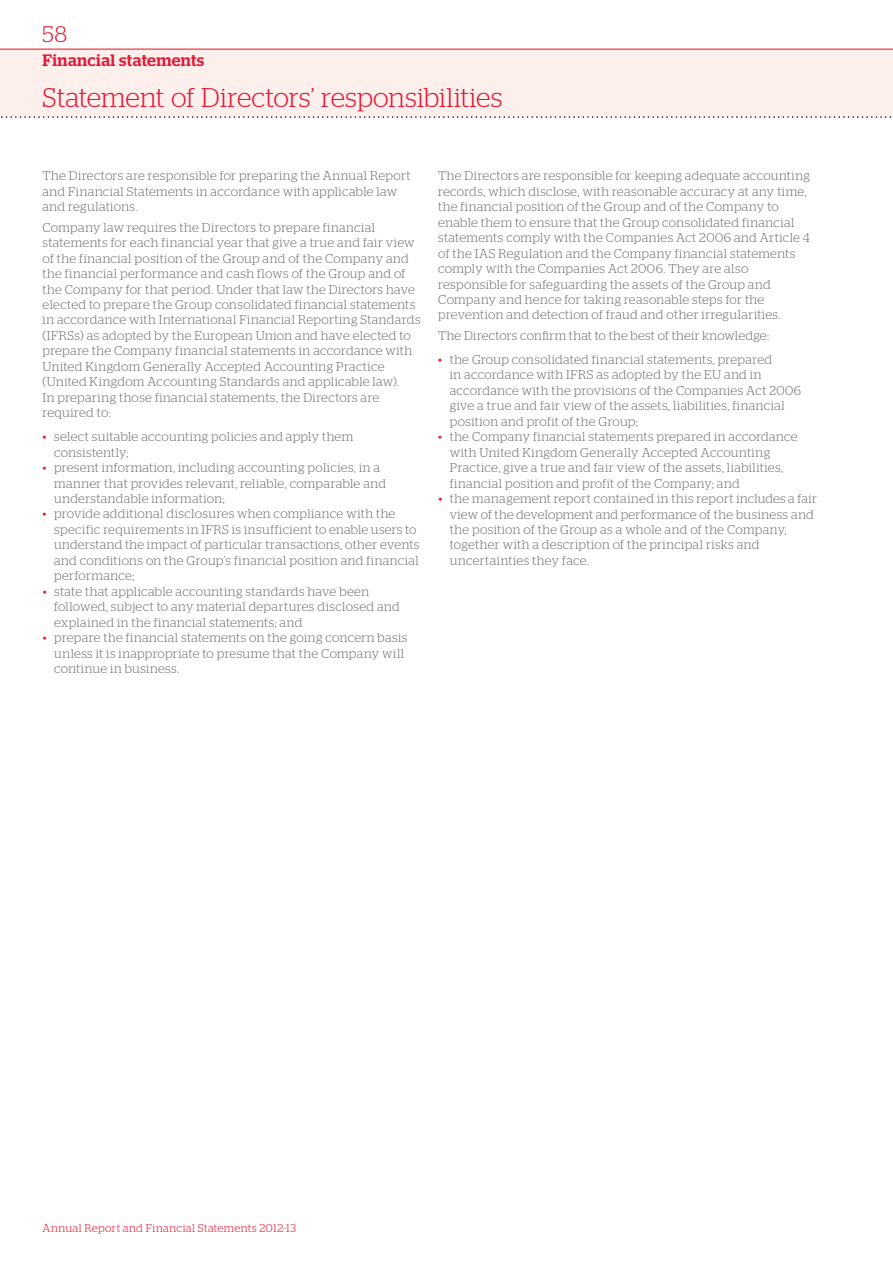
<style>
.page{position:relative;width:893px;height:1263px;background:#fff}
.page>*{position:absolute;margin:0;border:0;box-sizing:border-box;transform-origin:0 0}
.t1{font:300 27px "Stag";letter-spacing:.005em;color:#e31836}
.t2{font:300 22.5px "Stag";color:#e31836}
.t3{font:500 16.5px "Stag";letter-spacing:.025em;color:#e31836}
.t4{font:300 12.75px/15.5px "Stag";letter-spacing:.025em;color:#717375}
.t5{font:300 11.25px "Stag";letter-spacing:.035em;color:#e31836}
.s1{color:#e31836}
</style>
<div class="page">
<div style="left:0;top:49px;width:893px;height:68px;background:#fdf0ec"></div>
<svg style="left:1px;top:116px;width:891px;height:2px"></svg>
<hr style="left:0;top:49px;width:893px;height:1px;background:#e31836">
<h2 class="t2" style="left:43px;top:25px;width:26px">58</h2>
<p class="t3" style="left:43px;top:54px;width:163px">Financial statements</p>
<h1 class="t1" style="left:43px;top:88px;width:461px">Statement of Directors’ responsibilities</h1>
<p class="t3" style="left:43px;top:54px;width:77px">Overview</p>
<h1 class="t1" style="left:43px;top:88px;width:120px">Overvi w</h1>
<p class="t4" style="left:43px;top:169px;width:369px">The Directors are responsible for preparing the Annual Report and Financial Statements in accordance with applicable law and regulations.</p>
<p class="t4" style="left:43px;top:221px;width:380px">Company law requires the Directors to prepare financial statements for each financial year that give a true and fair view of the financial position of the Group and of the Company and the financial performance and cash flows of the Group and of the Company for that period. Under that law the Directors have elected to prepare the Group consolidated financial statements in accordance with International Financial Reporting Standards (IFRSs) as adopted by the European Union and have elected to prepare the Company financial statements in accordance with United Kingdom Generally Accepted Accounting Practice (United Kingdom Accounting Standards and applicable law).<br>In preparing those financial statements, the Directors are required to:</p>
<p class="t4" style="left:54px;top:430px;width:301px;text-indent:-11px"><span class="s1">•</span> select suitable accounting policies and apply them consistently;</p>
<p class="t4" style="left:54px;top:461px;width:333px;text-indent:-11px"><span class="s1">•</span> present information, including accounting policies, in a manner that provides relevant, reliable, comparable and understandable information;</p>
<p class="t4" style="left:54px;top:508px;width:367px;text-indent:-11px"><span class="s1">•</span> provide additional disclosures when compliance with the specific requirements in IFRS is insufficient to enable users to understand the impact of particular transactions, other events and conditions on the Group’s financial position and financial performance;</p>
<p class="t4" style="left:54px;top:585px;width:347px;text-indent:-11px"><span class="s1">•</span> state that applicable accounting standards have been followed, subject to any material departures disclosed and explained in the financial statements; and</p>
<p class="t4" style="left:54px;top:631px;width:355px;text-indent:-11px"><span class="s1">•</span> prepare the financial statements on the going concern basis unless it is inappropriate to presume that the Company will continue in business.</p>
<p class="t4" style="left:438px;top:170px;width:373px">The Directors are responsible for keeping adequate accounting records, which disclose, with reasonable accuracy at any time, the financial position of the Group and of the Company to enable them to ensure that the Group consolidated financial statements comply with the Companies Act 2006 and Article 4 of the IAS Regulation and the Company financial statements comply with the Companies Act 2006. They are also responsible for safeguarding the assets of the Group and Company and hence for taking reasonable steps for the prevention and detection of fraud and other irregularities.</p>
<p class="t4" style="left:438px;top:329px;width:332px">The Directors confirm that to the best of their knowledge:</p>
<p class="t4" style="left:450px;top:353px;width:353px;text-indent:-11px"><span class="s1">•</span> the Group consolidated financial statements, prepared<br>in accordance with IFRS as adopted by the EU and in accordance with the provisions of the Companies Act 2006 give a true and fair view of the assets, liabilities, financial position and profit of the Group;</p>
<p class="t4" style="left:450px;top:430px;width:349px;text-indent:-11px"><span class="s1">•</span> the Company financial statements prepared in accordance with United Kingdom Generally Accepted Accounting Practice, give a true and fair view of the assets, liabilities, financial position and profit of the Company; and</p>
<p class="t4" style="left:450px;top:492px;width:368px;text-indent:-11px"><span class="s1">•</span> the management report contained in this report includes a fair view of the development and performance of the business and the position of the Group as a whole and of the Company, together with a description of the principal risks and uncertainties they face.</p>
<p class="t5" style="left:43px;top:1223px;width:255px">Annual Report and Financial Statements 2012-13</p>
</div>
